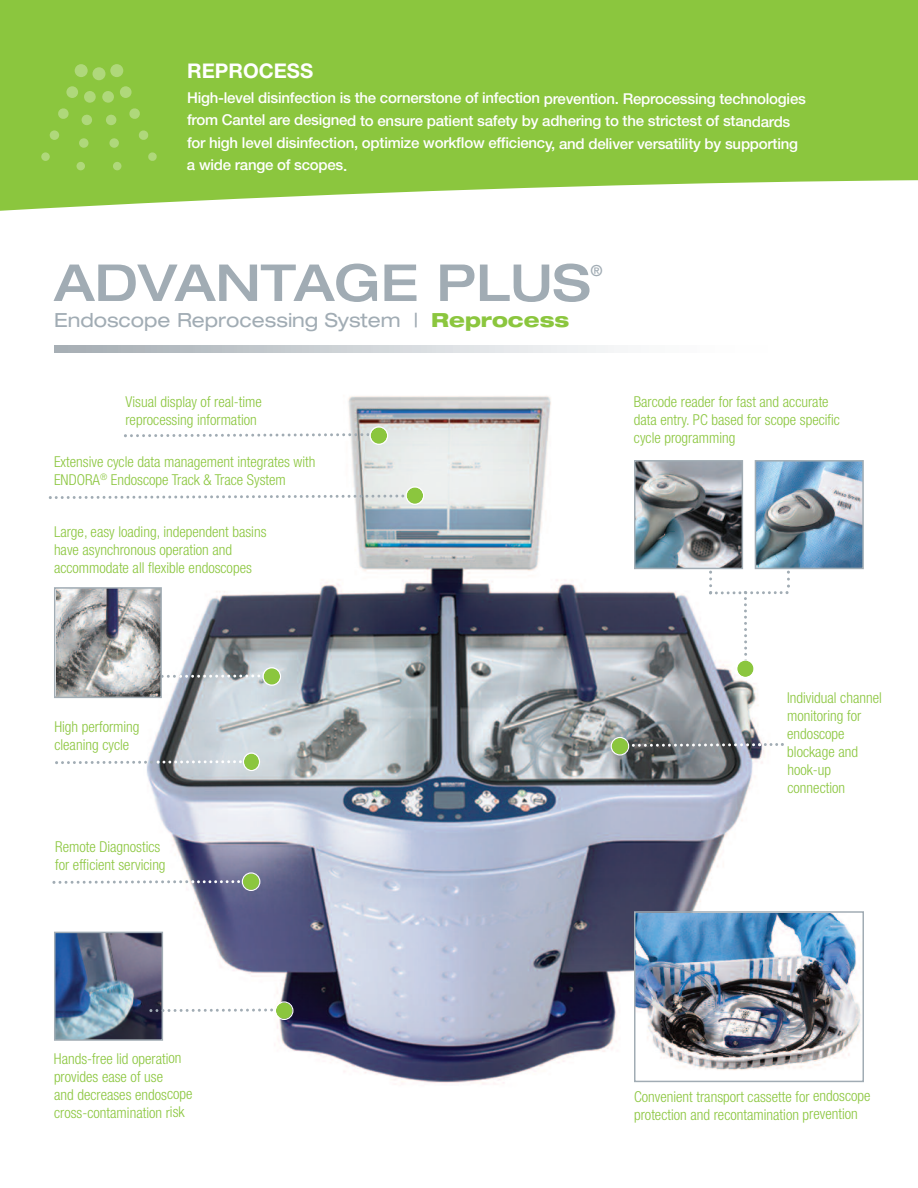
<style>
.page{position:relative;width:918px;height:1188px;background:#fff}
.page>*{position:absolute;margin:0;border:0;box-sizing:border-box;transform-origin:0 0}
.t1{font:500 expanded 51px "Helvetica Neue LT Std";color:#a1acb4}
.t2{font:700 20.25px "Helvetica Neue LT Std";color:#fff}
.t3{font:expanded 19.5px "Helvetica Neue LT Std";color:#a1acb4}
.t4{font:500 expanded 15.3px "Helvetica Neue LT Std";color:#a1acb4}
.t5{font:300 condensed 15px/18px "Helvetica Neue LT Std";color:#8bc63e}
.t6{font:500 15px/22.4px "Helvetica Neue LT Std";letter-spacing:-.015em;color:#fff}
.s1{font-weight:800;color:#8bc63e}
</style>
<div class="page">
<svg style="left:0;top:0;width:918px;height:211px;background:#96cb51"></svg>
<img style="left:125px;top:396px;width:691px;height:689px">
<img style="left:57px;top:935px;width:103px;height:103px">
<div style="left:54px;top:932px;width:109px;height:109px;border:2px solid #a1acb4"></div>
<svg style="left:27px;top:55px;width:151px;height:141px;background:#8dc742"></svg>
<img style="left:637px;top:463px;width:103px;height:103px">
<div style="left:634px;top:460px;width:109px;height:109px;border:2px solid #a1acb4"></div>
<img style="left:758px;top:463px;width:103px;height:103px">
<div style="left:755px;top:460px;width:109px;height:109px;border:2px solid #a1acb4"></div>
<img style="left:57px;top:590px;width:102px;height:105px">
<div style="left:54px;top:587px;width:108px;height:111px;border:2px solid #a1acb4"></div>
<svg style="left:49px;top:486px;width:375px;height:19px"></svg>
<img style="left:637px;top:914px;width:224px;height:165px">
<div style="left:634px;top:911px;width:230px;height:171px;border:2px solid #a1acb4"></div>
<svg style="left:149px;top:1001px;width:145px;height:19px"></svg>
<svg style="left:124px;top:426px;width:264px;height:19px"></svg>
<svg style="left:148px;top:667px;width:133px;height:19px"></svg>
<svg style="left:55px;top:752px;width:205px;height:19px"></svg>
<svg style="left:52px;top:872px;width:208px;height:19px"></svg>
<svg style="left:709px;top:571px;width:81px;height:107px"></svg>
<svg style="left:611px;top:737px;width:173px;height:19px;background:#858c89"></svg>
<h2 class="t2" style="left:187px;top:64px;width:128px">REPROCESS</h2>
<p class="t6" style="left:187px;top:88px;width:620px">High-level disinfection is the cornerstone of infection prevention. Reprocessing technologies from Cantel are designed to ensure patient safety by adhering to the strictest of standards for high level disinfection, optimize workflow efficiency, and deliver versatility by supporting a wide range of scopes.</p>
<h1 class="t1" style="left:54px;top:265px;width:538px">ADVANTAGE PLUS</h1>
<p class="t4" style="left:590px;top:265px;width:14px">®</p>
<h3 class="t3" style="left:54px;top:313px;width:517px">Endoscope Reprocessing System | <span class="s1">Reprocess</span></h3>
<p class="t5" style="left:125px;top:394px;width:138px">Visual display of real-time reprocessing information</p>
<p class="t5" style="left:54px;top:454px;width:263px">Extensive cycle data management integrates with<br>ENDORA<sup>®</sup> Endoscope Track &amp; Trace System</p>
<p class="t5" style="left:54px;top:524px;width:214px">Large, easy loading, independent basins have asynchronous operation and accommodate all flexible endoscopes</p>
<p class="t5" style="left:634px;top:394px;width:208px">Barcode reader for fast and accurate data entry. PC based for scope specific cycle programming</p>
<p class="t5" style="left:54px;top:719px;width:87px">High performing cleaning cycle</p>
<p class="t5" style="left:55px;top:839px;width:112px">Remote Diagnostics for efficient servicing</p>
<p class="t5" style="left:787px;top:690px;width:96px">Individual channel monitoring for endoscope blockage and hook-up connection</p>
<p class="t5" style="left:54px;top:1051px;width:140px">Hands-free lid operation provides ease of use<br>and decreases endoscope cross-contamination risk</p>
<p class="t5" style="left:634px;top:1089px;width:238px">Convenient transport cassette for endoscope protection and recontamination prevention</p>
</div>
